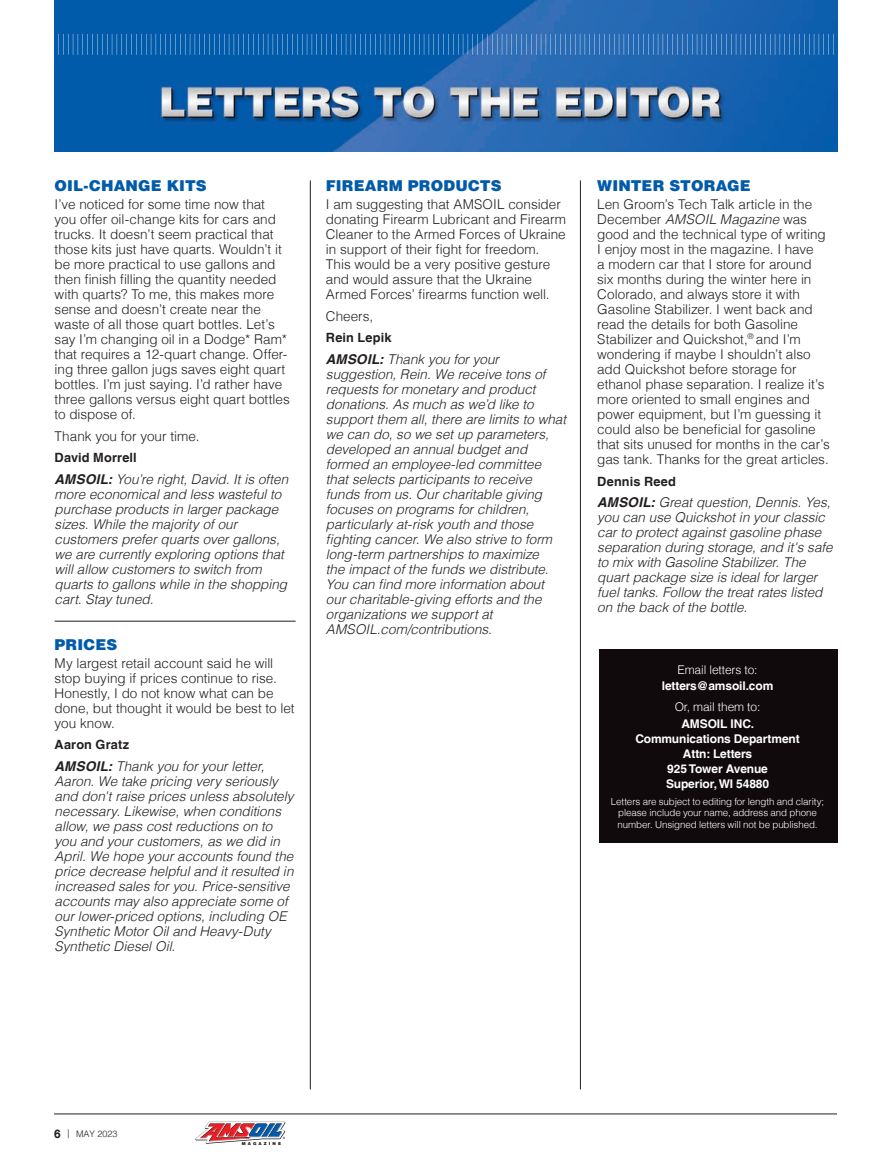
<style>
.page{position:relative;width:891px;height:1161px;background:#fff}
.page>*{position:absolute;margin:0;border:0;box-sizing:border-box;transform-origin:0 0}
.LetterCopy{font:900 15px "Helvetica LT";letter-spacing:.01em;color:#015aaa}
.LetterCopy-2{font:italic 300 13.5px/15px "Helvetica LT";color:#231f20}
.LetterCopy-3{font:300 13.5px/15px "Helvetica LT";color:#231f20}
.LetterCopy-4{font:700 12.75px "Helvetica LT";letter-spacing:.015em;color:#231f20}
.WhiteBoxNote{font:700 12px/15px "Helvetica LT";letter-spacing:-.01em;color:#fff;text-align:center}
.WhiteBoxNote-2{font:300 12px "Helvetica LT";letter-spacing:-.01em;color:#fff}
.WhiteBoxNote-3{font:300 9.75px/11.2px "Helvetica LT";letter-spacing:-.01em;color:#fff;text-align:center}
.t1{font:300 9px "Helvetica LT";color:#231f20}
.t2{font:900 4.2px "Helvetica LT";letter-spacing:.5em;color:#231f20}
.s1{font-weight:700}
.s2{font-style:italic}
.s3{font-weight:700;font-size:12px}
</style>
<div class="page">
<hr style="left:54px;top:1114px;width:783px;height:1px;background:#231f20">
<svg style="left:195px;top:1121px;width:90px;height:23px"></svg>
<img style="left:55px;top:0;width:783px;height:152px">
<svg style="left:58px;top:34px;width:776px;height:21px;background:#226cb4"></svg>
<hr style="left:310px;top:180px;width:1px;height:909px;background:#231f20">
<hr style="left:580px;top:180px;width:1px;height:909px;background:#231f20">
<hr style="left:55px;top:621px;width:241px;height:1px;background:#231f20">
<div style="left:599px;top:650px;width:239px;height:193px;background:#110a0c"></div>
<p class="LetterCopy" style="left:55px;top:176px;width:154px">OIL-CHANGE KITS</p>
<p class="LetterCopy-3" style="left:55px;top:196px;width:237px">I’ve noticed for some time now that you offer oil-change kits for cars and trucks. It doesn’t seem practical that those kits just have quarts. Wouldn’t it be more practical to use gallons and then finish filling the quantity needed with quarts? To me, this makes more sense and doesn’t create near the waste of all those quart bottles. Let’s say I’m changing oil in a Dodge* Ram* that requires a 12-quart change. Offer&shy;ing three gallon jugs saves eight quart bottles. I’m just saying. I’d rather have three gallons versus eight quart bottles to dispose of.</p>
<p class="LetterCopy-3" style="left:55px;top:428px;width:146px">Thank you for your time.</p>
<p class="LetterCopy-4" style="left:55px;top:450px;width:84px">David Morrell</p>
<p class="LetterCopy-2" style="left:55px;top:472px;width:235px"><span class="s1">AMSOIL:</span> You’re right, David. It is often more economical and less wasteful to purchase products in larger package sizes. While the majority of our customers prefer quarts over gallons, we are currently exploring options that will allow customers to switch from quarts to gallons while in the shopping cart. Stay tuned.</p>
<p class="LetterCopy" style="left:55px;top:635px;width:64px">PRICES</p>
<p class="LetterCopy-3" style="left:55px;top:655px;width:241px">My largest retail account said he will stop buying if prices continue to rise.<br>Honestly, I do not know what can be done, but thought it would be best to let you know.</p>
<p class="LetterCopy-4" style="left:55px;top:737px;width:76px">Aaron Gratz</p>
<p class="LetterCopy-2" style="left:55px;top:759px;width:240px"><span class="s1">AMSOIL:</span> Thank you for your letter, Aaron. We take pricing very seriously and don't raise prices unless absolutely necessary. Likewise, when conditions allow, we pass cost reductions on to you and your customers, as we did in April. We hope your accounts found the price decrease helpful and it resulted in increased sales for you. Price-sensitive accounts may also appreciate some of our lower-priced options, including OE Synthetic Motor Oil and Heavy-Duty Synthetic Diesel Oil.</p>
<p class="LetterCopy" style="left:326px;top:176px;width:177px">FIREARM PRODUCTS</p>
<p class="LetterCopy-3" style="left:326px;top:196px;width:242px">I am suggesting that AMSOIL consider donating Firearm Lubricant and Firearm Cleaner to the Armed Forces of Ukraine in support of their fight for freedom.<br>This would be a very positive gesture and would assure that the Ukraine Armed Forces’ firearms function well.</p>
<p class="LetterCopy-3" style="left:326px;top:308px;width:49px">Cheers,</p>
<p class="LetterCopy-4" style="left:326px;top:330px;width:67px">Rein Lepik</p>
<p class="LetterCopy-2" style="left:326px;top:352px;width:242px"><span class="s1">AMSOIL:</span> Thank you for your suggestion, Rein. We receive tons of requests for monetary and product donations. As much as we’d like to support them all, there are limits to what we can do, so we set up parameters, developed an annual budget and formed an employee-led committee that selects participants to receive funds from us. Our charitable giving focuses on programs for children, particularly at-risk youth and those fighting cancer. We also strive to form long-term partnerships to maximize<br>the impact of the funds we distribute.<br>You can find more information about our charitable-giving efforts and the organizations we support at AMSOIL.com/contributions.</p>
<p class="LetterCopy" style="left:597px;top:176px;width:155px">WINTER STORAGE</p>
<p class="LetterCopy-3" style="left:597px;top:196px;width:234px">Len Groom’s Tech Talk article in the December <span class="s2">AMSOIL Magazine</span> was good and the technical type of writing I enjoy most in the magazine. I have<br>a modern car that I store for around six months during the winter here in Colorado, and always store it with Gasoline Stabilizer. I went back and read the details for both Gasoline Stabilizer and Quickshot,<sup>®</sup> and I’m wondering if maybe I shouldn’t also add Quickshot before storage for ethanol phase separation. I realize it’s more oriented to small engines and power equipment, but I’m guessing it could also be beneficial for gasoline that sits unused for months in the car’s gas tank. Thanks for the great articles.</p>
<p class="LetterCopy-4" style="left:597px;top:473px;width:80px">Dennis Reed</p>
<p class="LetterCopy-2" style="left:597px;top:495px;width:237px"><span class="s1">AMSOIL:</span> Great question, Dennis. Yes, you can use Quickshot in your classic car to protect against gasoline phase separation during storage, and it's safe to mix with Gasoline Stabilizer. The quart package size is ideal for larger fuel tanks. Follow the treat rates listed on the back of the bottle.</p>
<p class="WhiteBoxNote-2" style="left:678px;top:662px;width:82px">Email letters to:</p>
<p class="WhiteBoxNote" style="left:662px;top:678px;width:113px">letters@amsoil.com</p>
<p class="WhiteBoxNote-2" style="left:675px;top:700px;width:87px">Or, mail them to:</p>
<p class="WhiteBoxNote" style="left:635px;top:716px;width:166px">AMSOIL INC.<br>Communications Department<br>Attn: Letters<br>925 Tower Avenue<br>Superior, WI 54880</p>
<p class="WhiteBoxNote-3" style="left:611px;top:796px;width:215px">Letters are subject to editing for length and clarity; please include your name, address and phone number. Unsigned letters will not be published.</p>
<p class="t1" style="left:54px;top:1128px;width:65px"><span class="s3">6</span> | MAY 2023</p>
<p class="t2" style="left:242px;top:1141px;width:41px">MAGAZINE</p>
</div>
